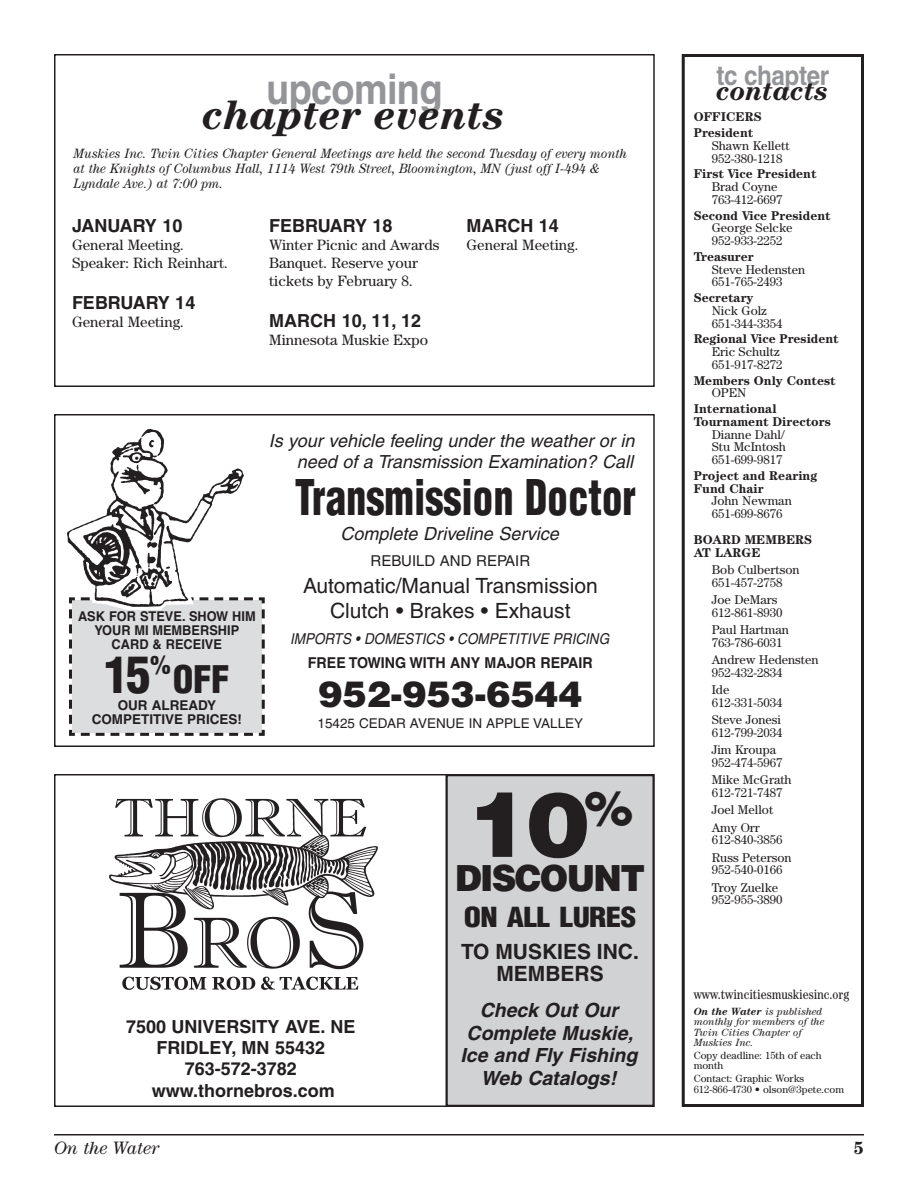
<style>
.page{position:relative;width:918px;height:1188px;background:#fff}
.page>*{position:absolute;margin:0;border:0;box-sizing:border-box;transform-origin:0 0}
.t1{font:900 90px "Helvetica";color:#231f20;scale:1.05 1}
.t2{font:900 condensed 49.5px "Helvetica";color:#231f20}
.t3{font:900 condensed 48px "Helvetica";color:#231f20;scale:.85 1}
.t4{font:italic 700 42px "Century";color:#231f20}
.t5{font:700 42px "Helvetica";letter-spacing:-.015em;color:#939598;scale:.9 1}
.t6{font:900 condensed 37.2px "Helvetica";color:#231f20}
.t7{font:900 36px "Helvetica";color:#231f20}
.t8{font:900 36px "Helvetica";letter-spacing:-.045em;color:#231f20;scale:.95 1}
.t9{font:900 condensed 27px "Helvetica";letter-spacing:-.02em;color:#231f20;scale:1.15 1}
.t10{font:700 27px "Helvetica";letter-spacing:-.015em;color:#939598;scale:.9 1}
.t11{font:italic 700 27px "Century";color:#231f20}
.t12{font:21px/25.5px "Helvetica";color:#231f20;text-align:center}
.t13{font:700 21px/22.5px "Helvetica";color:#231f20;text-align:center}
.t14{font:italic 700 19.5px/22.5px "Helvetica";color:#231f20;text-align:center}
.t15{font:700 18px/21.5px "Helvetica";color:#231f20;text-align:center}
.t16{font:italic 18px/21px "Helvetica";color:#231f20;text-align:right}
.t17{font:italic 18px "Century";color:#231f20}
.t18{font:700 18px "Century";color:#231f20}
.t19{font:15px/18px "Century";color:#231f20}
.t20{font:italic 15px "Helvetica";color:#231f20;scale:.9 1}
.t21{font:700 15px "Helvetica";color:#231f20;scale:.95 1}
.t22{font:15px "Helvetica";color:#231f20}
.t23{font:italic 13.5px/15px "Century";color:#231f20;scale:.95 1}
.t24{font:700 13.5px/14.2px "Helvetica";color:#231f20;text-align:center;scale:.95 1}
.t25{font:13.5px "Helvetica";color:#231f20}
.t26{font:condensed 13.5px "Century";color:#231f20}
.t27{font:700 13.5px/14.2px "Helvetica";color:#231f20;text-align:center}
.t28{font:12.75px/12.8px "Century";color:#231f20}
.t29{font:700 12.75px/12.8px "Century";color:#231f20}
.t30{font:10.5px/10.5px "Century";color:#231f20}
.t31{font:italic 10.5px/10.5px "Century";color:#231f20}
.s1{font-weight:700}
</style>
<div class="page">
<hr style="left:54px;top:1134px;width:810px;height:2px;background:#231f20">
<div style="left:682px;top:54px;width:182px;height:1053px;border:3px solid #231f20"></div>
<div style="left:446px;top:777px;width:206px;height:327px;background:#d1d2d4"></div>
<img style="left:109px;top:798px;width:269px;height:192px">
<div style="left:54px;top:774px;width:601px;height:333px;border:2px solid #231f20"></div>
<div style="left:69px;top:597px;width:196px;height:139px;background:#dcdddf"></div>
<img style="left:67px;top:428px;width:181px;height:183px">
<div style="left:54px;top:414px;width:601px;height:333px;border:2px solid #231f20"></div>
<div style="left:54px;top:54px;width:601px;height:333px;border:2px solid #231f20"></div>
<h3 class="t5" style="left:266px;top:73px;width:197px">upcoming</h3>
<h3 class="t4" style="left:203px;top:101px;width:304px">chapter events</h3>
<p class="t23" style="left:74px;top:147px;width:584px">Muskies Inc. Twin Cities Chapter General Meetings are held the second Tuesday of every month at the Knights of Columbus Hall, 1114 West 79th Street, Bloomington, MN (just off I-494 &amp;<br>Lyndale Ave.) at 7:00 pm.</p>
<h3 class="t15" style="left:72px;top:217px;width:112px">JANUARY 10</h3>
<p class="t19" style="left:72px;top:237px;width:157px">General Meeting.<br>Speaker: Rich Reinhart.</p>
<h3 class="t15" style="left:72px;top:293px;width:125px">FEBRUARY 14</h3>
<p class="t19" style="left:72px;top:314px;width:114px">General Meeting.</p>
<h3 class="t15" style="left:466px;top:217px;width:94px">MARCH 14</h3>
<p class="t19" style="left:466px;top:237px;width:114px">General Meeting.</p>
<h3 class="t15" style="left:269px;top:217px;width:125px">FEBRUARY 18</h3>
<p class="t19" style="left:269px;top:237px;width:172px">Winter Picnic and Awards<br>Banquet. Reserve your tickets by February 8.</p>
<h3 class="t15" style="left:269px;top:311px;width:154px">MARCH 10, 11, 12</h3>
<p class="t19" style="left:269px;top:332px;width:161px">Minnesota Muskie Expo</p>
<p class="t24" style="left:78px;top:610px;width:189px">ASK FOR STEVE. SHOW HIM<br>YOUR MI MEMBERSHIP<br>CARD &amp; RECEIVE</p>
<h2 class="t2" style="left:104px;top:655px;width:68px">15<sup>%</sup></h2>
<h3 class="t6" style="left:173px;top:665px;width:58px">OFF</h3>
<p class="t27" style="left:92px;top:699px;width:152px">OUR ALREADY<br>COMPETITIVE PRICES!</p>
<h3 class="t16" style="left:269px;top:432px;width:367px">Is your vehicle feeling under the weather or in need of a Transmission Examination? Call</h3>
<h3 class="t3" style="left:295px;top:479px;width:403px">Transmission Doctor</h3>
<h3 class="t16" style="left:341px;top:525px;width:220px">Complete Driveline Service</h3>
<p class="t22" style="left:371px;top:555px;width:161px">REBUILD AND REPAIR</p>
<h3 class="t12" style="left:303px;top:575px;width:296px">Automatic/Manual Transmission<br>Clutch • Brakes • Exhaust</h3>
<p class="t20" style="left:290px;top:633px;width:356px">IMPORTS • DOMESTICS • COMPETITIVE PRICING</p>
<p class="t21" style="left:308px;top:657px;width:301px">FREE TOWING WITH ANY MAJOR REPAIR</p>
<h3 class="t7" style="left:318px;top:681px;width:266px">952-953-6544</h3>
<p class="t25" style="left:318px;top:718px;width:267px">15425 CEDAR AVENUE IN APPLE VALLEY</p>
<h3 class="t15" style="left:126px;top:1018px;width:231px">7500 UNIVERSITY AVE. NE<br>FRIDLEY, MN 55432<br>763-572-3782 www.thornebros.com</h3>
<h1 class="t1" style="left:468px;top:792px;width:158px">10<sup>%</sup></h1>
<h3 class="t8" style="left:455px;top:865px;width:202px">DISCOUNT</h3>
<h3 class="t9" style="left:464px;top:907px;width:152px">ON ALL LURES</h3>
<h3 class="t13" style="left:461px;top:942px;width:179px">TO MUSKIES INC.<br>MEMBERS</h3>
<h3 class="t14" style="left:461px;top:1001px;width:178px">Check Out Our<br>Complete Muskie,<br>Ice and Fly Fishing<br>Web Catalogs!</h3>
<h3 class="t10" style="left:716px;top:66px;width:127px">tc chapter</h3>
<h3 class="t11" style="left:717px;top:82px;width:114px">contacts</h3>
<p class="t29" style="left:694px;top:110px;width:70px;line-height:15.8px">OFFICERS<br>President</p>
<p class="t28" style="left:712px;top:140px;width:79px">Shawn Kellett<br>952-380-1218</p>
<p class="t29" style="left:694px;top:169px;width:124px">First Vice President</p>
<p class="t28" style="left:712px;top:182px;width:72px">Brad Coyne<br>763-412-6697</p>
<p class="t29" style="left:694px;top:210px;width:138px">Second Vice President</p>
<p class="t28" style="left:712px;top:223px;width:82px">George Selcke<br>952-933-2252</p>
<p class="t29" style="left:694px;top:251px;width:61px">Treasurer</p>
<p class="t28" style="left:712px;top:264px;width:95px">Steve Hedensten<br>651-765-2493</p>
<p class="t29" style="left:694px;top:293px;width:61px">Secretary</p>
<p class="t28" style="left:712px;top:305px;width:72px">Nick Golz<br>651-344-3354</p>
<p class="t29" style="left:694px;top:334px;width:146px">Regional Vice President</p>
<p class="t28" style="left:712px;top:347px;width:72px">Eric Schultz<br>651-917-8272</p>
<p class="t29" style="left:694px;top:375px;width:143px">Members Only Contest</p>
<p class="t28" style="left:712px;top:388px;width:36px">OPEN</p>
<p class="t29" style="left:694px;top:404px;width:139px">International<br>Tournament Directors</p>
<p class="t28" style="left:712px;top:429px;width:76px;text-align:justify">Dianne Dahl/ Stu McIntosh 651-699-9817</p>
<p class="t29" style="left:694px;top:470px;width:125px">Project and Rearing<br>Fund Chair</p>
<p class="t28" style="left:712px;top:496px;width:82px">John Newman<br>651-699-8676</p>
<p class="t29" style="left:694px;top:535px;width:120px">BOARD MEMBERS<br>AT LARGE</p>
<p class="t28" style="left:712px;top:565px;width:89px">Bob Culbertson<br>651-457-2758</p>
<p class="t28" style="left:712px;top:595px;width:72px">Joe DeMars<br>612-861-8930</p>
<p class="t28" style="left:712px;top:625px;width:79px">Paul Hartman<br>763-786-6031</p>
<p class="t28" style="left:712px;top:655px;width:108px">Andrew Hedensten<br>952-432-2834</p>
<p class="t28" style="left:712px;top:685px;width:72px">Ide<br>612-331-5034</p>
<p class="t28" style="left:712px;top:715px;width:72px">Steve Jonesi<br>612-799-2034</p>
<p class="t28" style="left:712px;top:745px;width:72px">Jim Kroupa<br>952-474-5967</p>
<p class="t28" style="left:712px;top:775px;width:81px">Mike McGrath<br>612-721-7487</p>
<p class="t28" style="left:712px;top:803px;width:63px;line-height:17.2px">Joel Mellot<br>Amy Orr</p>
<p class="t28" style="left:712px;top:833px;width:81px;line-height:17.2px">612-840-3856<br>Russ Peterson</p>
<p class="t28" style="left:712px;top:863px;width:72px;line-height:17.2px">952-540-0166<br>Troy Zuelke</p>
<p class="t28" style="left:712px;top:895px;width:72px">952-955-3890</p>
<p class="t26" style="left:694px;top:990px;width:157px">www.twincitiesmuskiesinc.org</p>
<p class="t31" style="left:694px;top:1007px;width:132px"><span class="s1">On the Water</span> is published monthly for members of the<br>Twin Cities Chapter of<br>Muskies Inc.</p>
<p class="t30" style="left:694px;top:1051px;width:129px">Copy deadline: 15th of each month</p>
<p class="t30" style="left:694px;top:1074px;width:152px">Contact: Graphic Works<br>612-866-4730 • olson@3pete.com</p>
<h3 class="t17" style="left:54px;top:1141px;width:107px">On the Water</h3>
<h3 class="t18" style="left:854px;top:1141px;width:12px">5</h3>
</div>
